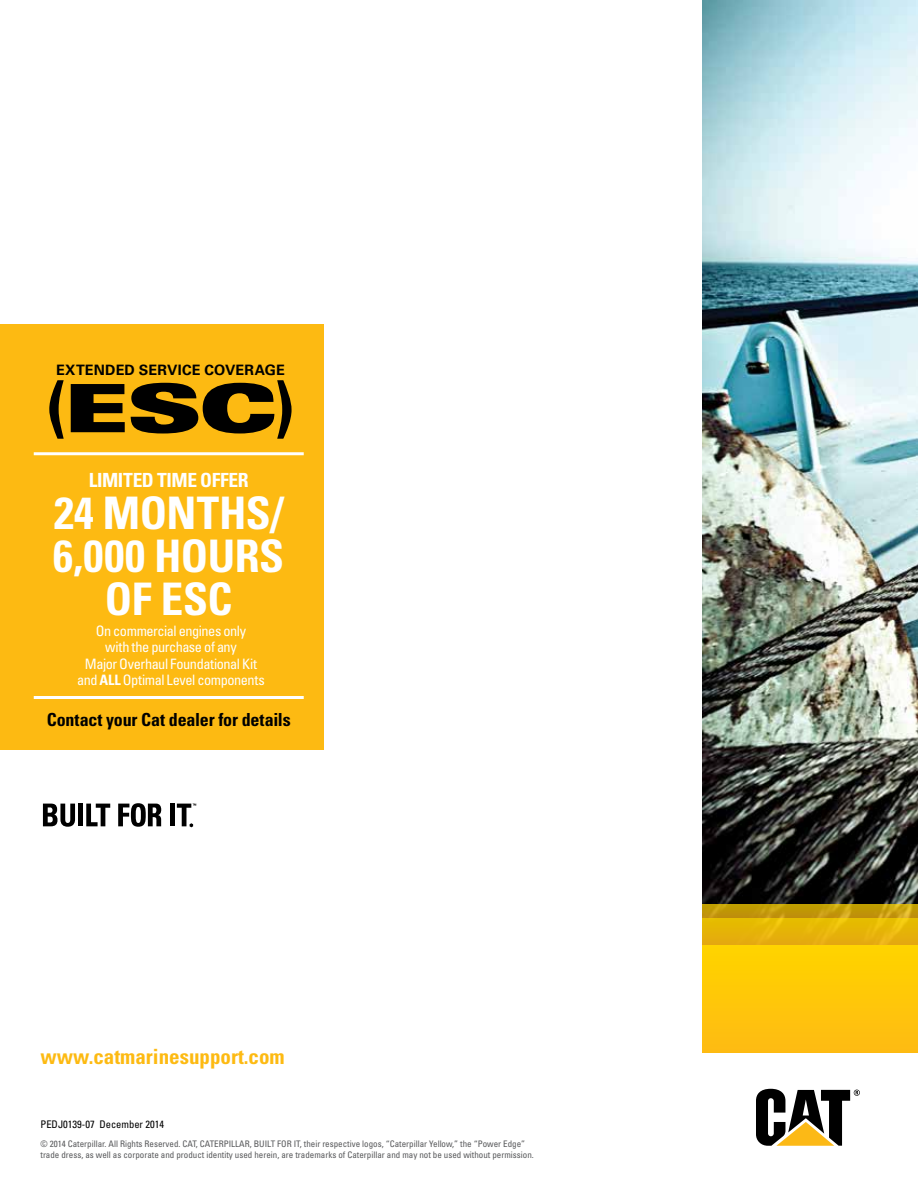
<style>
.page{position:relative;width:918px;height:1188px;background:#fff}
.page>*{position:absolute;margin:0;border:0;box-sizing:border-box;transform-origin:0 0}
.t1{font:66.75px "Univers LT Std X Black Ex";color:#000;scale:1.16 1}
.t2{font:700 condensed 44.85px/42.9px "Univers LT Std";letter-spacing:-.01em;color:#fff;text-align:center}
.t3{font:700 condensed 21px "Univers LT Std";color:#fdba12}
.t4{font:700 condensed 19.5px "Univers LT Std";letter-spacing:-.02em;color:#fff}
.t5{font:700 condensed 18px "Univers LT Std";letter-spacing:-.01em;color:#000}
.t6{font:condensed 14.25px/16.5px "Univers LT Std";letter-spacing:-.03em;color:#fff;text-align:center}
.t7{font:700 14.25px "Univers LT Std";letter-spacing:.015em;color:#000}
.t8{font:condensed 10.5px "Univers LT Std";color:#000}
.t9{font:condensed 9px/10.5px "Univers LT Std";color:#58595b}
.s1{font-family:"Univers LT Std";font-weight:700;font-stretch:condensed}
.s2{font-weight:700}
</style>
<div class="page">
<img style="left:702px;top:0;width:216px;height:904px">
<div style="left:702px;top:945px;width:216px;height:108px;background:#ffc808"></div>
<svg style="left:702px;top:918px;width:216px;height:27px;background:#e6b408"></svg>
<svg style="left:702px;top:904px;width:216px;height:14px;background:#c49c0b"></svg>
<svg style="left:756px;top:1089px;width:104px;height:57px"></svg>
<div style="left:0;top:324px;width:324px;height:425px;background:#fdba12"></div>
<hr style="left:34px;top:452px;width:270px;height:3px;background:#fff">
<hr style="left:34px;top:696px;width:270px;height:3px;background:#fff">
<svg style="left:43px;top:804px;width:32px;height:23px"></svg>
<div style="left:78px;top:804px;width:5px;height:22px;background:#000"></div>
<svg style="left:86px;top:804px;width:24px;height:22px"></svg>
<svg style="left:118px;top:803px;width:43px;height:24px"></svg>
<div style="left:170px;top:804px;width:5px;height:22px;background:#000"></div>
<svg style="left:177px;top:804px;width:19px;height:23px"></svg>
<h3 class="t7" style="left:56px;top:362px;width:230px">EXTENDED SERVICE COVERAGE</h3>
<h1 class="t1" style="left:47px;top:369px;width:215px"><span class="s1">(</span>ESC<span class="s1">)</span></h1>
<h3 class="t4" style="left:89px;top:468px;width:162px">LIMITED TIME OFFER</h3>
<h2 class="t2" style="left:53px;top:492px;width:233px">24 MONTHS/<br>6,000 HOURS<br>OF ESC</h2>
<h3 class="t6" style="left:77px;top:622px;width:189px">On commercial engines only<br>with the purchase of any<br>Major Overhaul Foundational Kit and <span class="s2">ALL</span> Optimal Level components</h3>
<h3 class="t5" style="left:47px;top:708px;width:246px">Contact your Cat dealer for details</h3>
<h3 class="t3" style="left:40px;top:1044px;width:246px">www.catmarinesupport.com</h3>
<p class="t8" style="left:40px;top:1118px;width:125px">PEDJ0139-07 December 2014</p>
<p class="t9" style="left:40px;top:1139px;width:495px">© 2014 Caterpillar. All Rights Reserved. CAT, CATERPILLAR, BUILT FOR IT, their respective logos, “Caterpillar Yellow,” the “Power Edge” trade dress, as well as corporate and product identity used herein, are trademarks of Caterpillar and may not be used without permission.</p>
</div>
